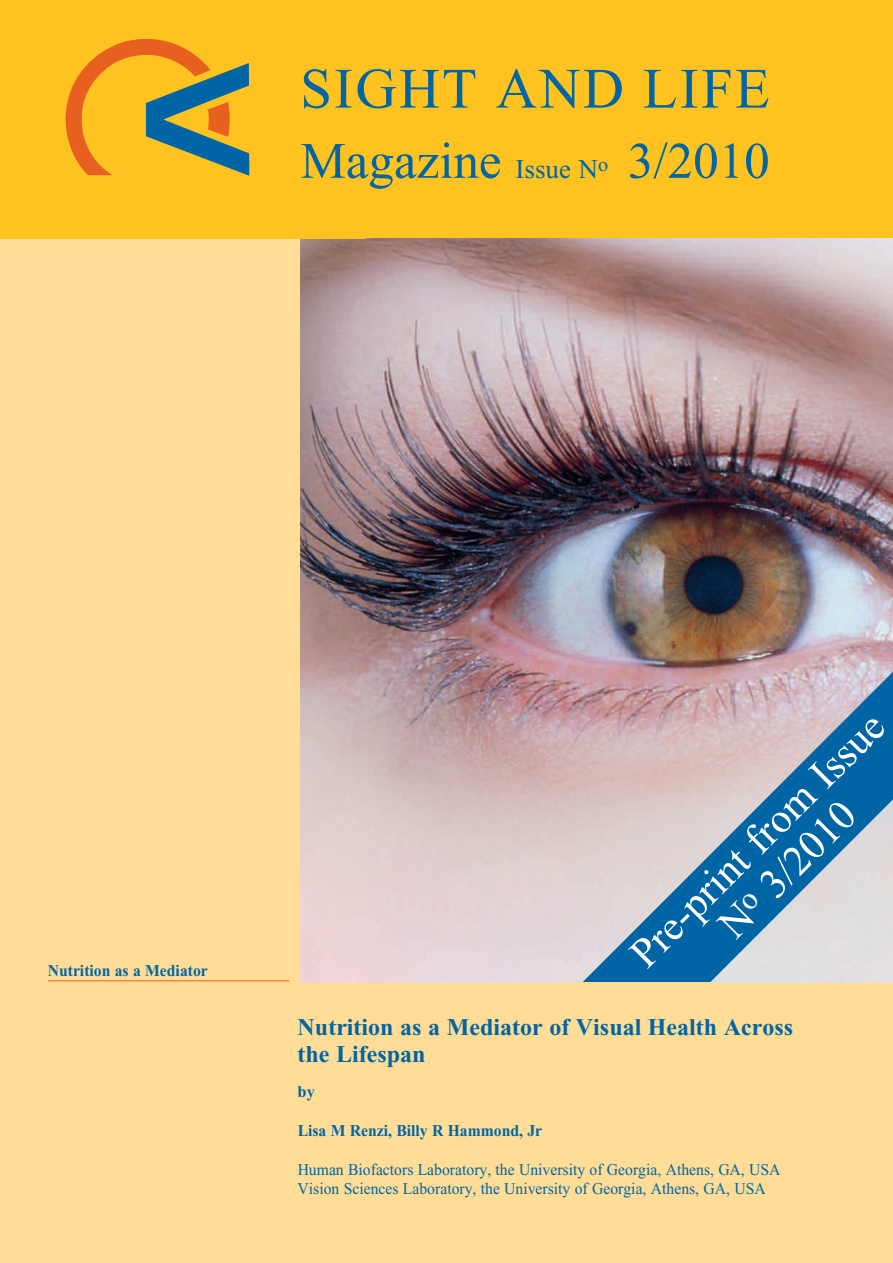
<style>
.page{position:relative;width:893px;height:1263px;background:#fff}
.page>*{position:absolute;margin:0;border:0;box-sizing:border-box;transform-origin:0 0}
.t1{font:57px "Times New Roman";letter-spacing:.04em;color:#0065a4}
.t2{font:51px "Times New Roman";color:#0065a4}
.t3{font:42px/42px "Times New Roman";color:#fff;text-align:center}
.t4{font:700 24px/27px "Times New Roman";color:#0065a4}
.t5{font:16.5px/19.5px "Times New Roman";color:#0065a4;scale:.95 1}
.t6{font:700 16.5px "Times New Roman";color:#0065a4;scale:.95 1}
.t7{font:700 16.5px "Times New Roman";color:#0065a4}
.s1{font-size:27px}
.s2{font-size:20.25px}
</style>
<div class="page">
<div style="left:0;top:232px;width:893px;height:1031px;background:#ffdd96"></div>
<img style="left:300px;top:238px;width:593px;height:744px">
<div style="left:0;top:0;width:893px;height:238px;background:#fec221"></div>
<svg style="left:65px;top:39px;width:184px;height:137px"></svg>
<hr style="left:48px;top:980px;width:241px;height:1px;background:#e7601f">
<svg style="left:577px;top:654px;width:316px;height:329px;background:#94a6bb"></svg>
<div style="left:575px;top:982px;width:137px;height:71px;background:#ffdd96"></div>
<h1 class="t1" style="left:300px;top:58px;width:471px">SIGHT AND LIFE</h1>
<h2 class="t2" style="left:300px;top:133px;width:471px">Magazine <span class="s1">Issue N</span><span class="s2">o</span> 3/2010</h2>
<p class="t6" style="left:48px;top:961px;width:170px">Nutrition as a Mediator</p>
<h3 class="t3" style="left:622px;top:945px;width:342px;rotate:-45deg">Pre-print from Issue<br>N<sup>o</sup> 3/2010</h3>
<h3 class="t4" style="left:298px;top:1013px;width:497px">Nutrition as a Mediator of Visual Health Across the Lifespan</h3>
<p class="t7" style="left:298px;top:1082px;width:19px">by</p>
<p class="t6" style="left:298px;top:1121px;width:259px">Lisa M Renzi, Billy R Hammond, Jr</p>
<p class="t5" style="left:298px;top:1159px;width:510px">Human Biofactors Laboratory, the University of Georgia, Athens, GA, USA<br>Vision Sciences Laboratory, the University of Georgia, Athens, GA, USA</p>
</div>
